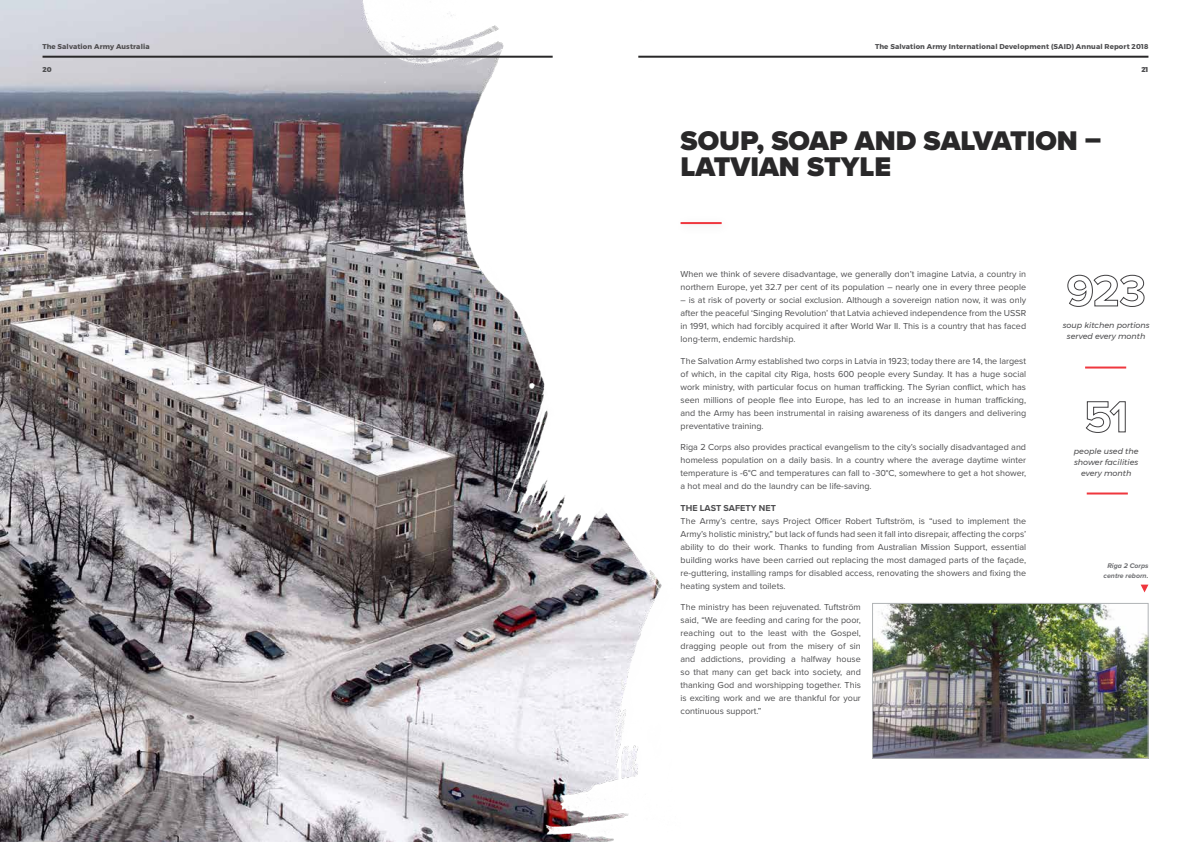
<style>
.page{position:relative;width:1191px;height:842px;background:#fff}
.page>*{position:absolute;margin:0;border:0;box-sizing:border-box;transform-origin:0 0}
.t1{font:900 28px/26px "Proxima Nova";color:#292829}
.t2{font:9px/13px "Proxima Nova";color:#4d4d4f;text-align:justify}
.t3{font:700 9px "Proxima Nova";color:#4d4d4f}
.t4{font:italic 8px/11px "Montserrat";color:#4d4d4f;text-align:center}
.t5{font:700 7px "Montserrat";letter-spacing:.02em;color:#4d4d4f}
.t6{font:italic 700 7px/10px "Proxima Nova";color:#6d6e71;text-align:center}
.t7{font:800 7px "Montserrat";color:#4d4d4f}
</style>
<div class="page">
<hr style="left:680px;top:222px;width:41px;height:2px;background:#ef373e">
<svg style="left:1067px;top:274px;width:77px;height:33px"></svg>
<svg style="left:1085px;top:401px;width:41px;height:32px"></svg>
<hr style="left:1086px;top:492px;width:41px;height:2px;background:#ef373e">
<hr style="left:1085px;top:366px;width:41px;height:2px;background:#ef373e">
<img style="left:0;top:0;width:680px;height:842px">
<img style="left:874px;top:605px;width:272px;height:151px">
<div style="left:872px;top:603px;width:276px;height:155px;border:1px solid #b1b4b6"></div>
<svg style="left:1141px;top:585px;width:7px;height:7px"></svg>
<hr style="left:638px;top:56px;width:510px;height:2px;background:#292829">
<hr style="left:43px;top:56px;width:509px;height:2px;background:#292829">
<p class="t5" style="left:43px;top:40px;width:109px">The Salvation Army Australia</p>
<p class="t7" style="left:43px;top:63px;width:11px">20</p>
<p class="t5" style="left:875px;top:40px;width:275px">The Salvation Army International Development (SAID) Annual Report 2018</p>
<h1 class="t1" style="left:680px;top:127px;width:422px">SOUP, SOAP AND SALVATION –<br>LATVIAN STYLE</h1>
<p class="t7" style="left:1141px;top:63px;width:9px">21</p>
<p class="t2" style="left:680px;top:267px;width:347px">When we think of severe disadvantage, we generally don’t imagine Latvia, a country in northern Europe, yet 32.7 per cent of its population – nearly one in every three people</p>
<p class="t2" style="left:680px;top:293px;width:347px">– is at risk of poverty or social exclusion. Although a sovereign nation now, it was only after the peaceful ‘Singing Revolution’ that Latvia achieved independence from the USSR in 1991, which had forcibly acquired it after World War II. This is a country that has faced long-term, endemic hardship.</p>
<p class="t2" style="left:680px;top:354px;width:347px">The Salvation Army established two corps in Latvia in 1923; today there are 14, the largest of which, in the capital city Riga, hosts 600 people every Sunday. It has a huge social work ministry, with particular focus on human trafficking. The Syrian conflict, which has seen millions of people flee into Europe, has led to an increase in human trafficking, and the Army has been instrumental in raising awareness of its dangers and delivering preventative training.</p>
<p class="t2" style="left:680px;top:440px;width:347px">Riga 2 Corps also provides practical evangelism to the city’s socially disadvantaged and homeless population on a daily basis. In a country where the average daytime winter temperature is -6°C and temperatures can fall to -30°C, somewhere to get a hot shower, a hot meal and do the laundry can be life-saving.</p>
<p class="t3" style="left:680px;top:501px;width:97px">THE LAST SAFETY NET</p>
<p class="t2" style="left:680px;top:514px;width:347px">The Army’s centre, says Project Officer Robert Tuftström, is “used to implement the Army’s holistic ministry,” but lack of funds had seen it fall into disrepair, affecting the corps’ ability to do their work. Thanks to funding from Australian Mission Support, essential building works have been carried out replacing the most damaged parts of the façade, re-guttering, installing ramps for disabled access, renovating the showers and fixing the heating system and toilets.</p>
<p class="t2" style="left:680px;top:600px;width:182px">The ministry has been rejuvenated. Tuftström said, “We are feeding and caring for the poor, reaching out to the least with the Gospel, dragging people out from the misery of sin and addictions, providing a halfway house so that many can get back into society, and thanking God and worshipping together. This is exciting work and we are thankful for your continuous support.”</p>
<p class="t4" style="left:1062px;top:319px;width:88px">soup kitchen portions served every month</p>
<p class="t4" style="left:1073px;top:445px;width:66px">people used the shower facilities every month</p>
<p class="t6" style="left:1103px;top:560px;width:46px">Riga 2 Corps centre reborn.</p>
</div>
